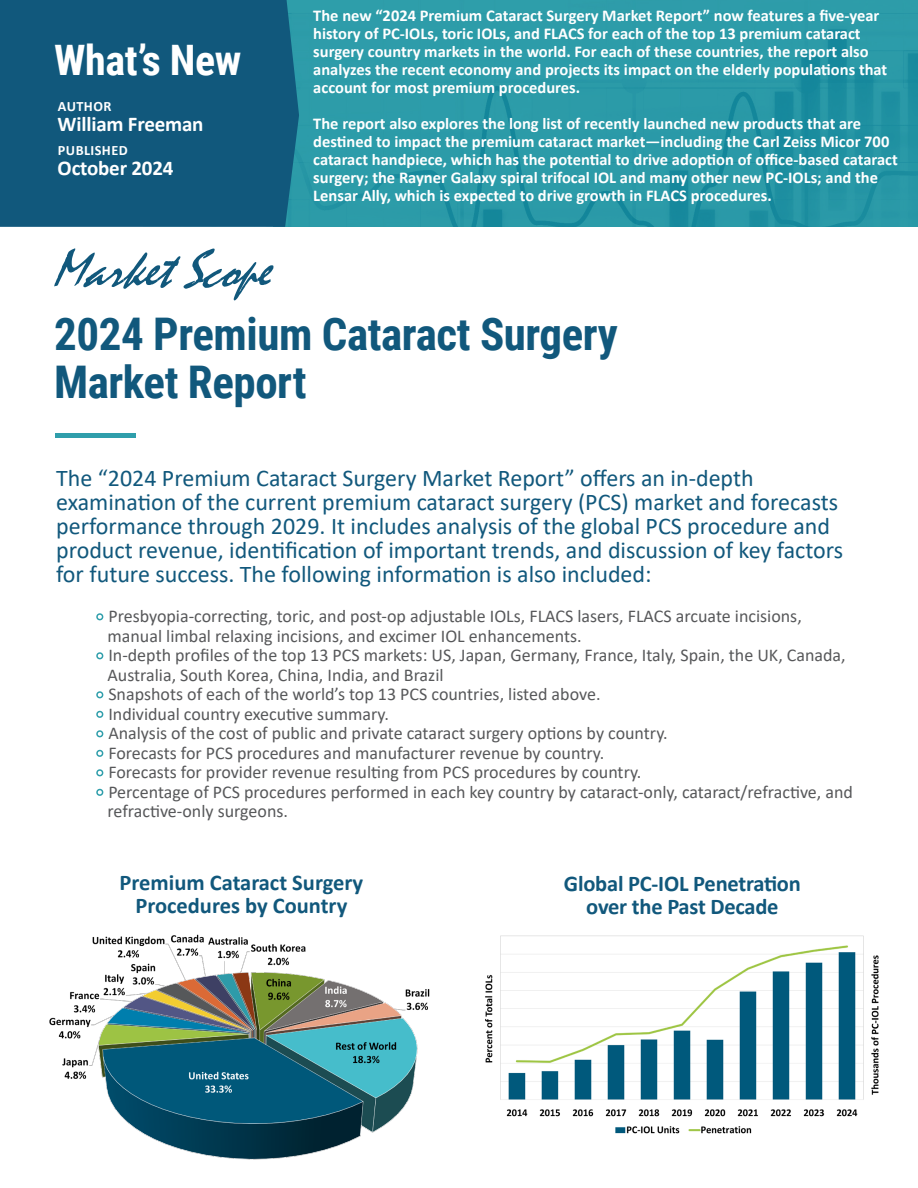
<style>
.page{position:relative;width:918px;height:1188px;background:#fff}
.page>*{position:absolute;margin:0;border:0;box-sizing:border-box;transform-origin:0 0}
.Page_Heading{font:700 45px "Roboto Condensed";letter-spacing:-.01em;color:#11587c}
.Page_Heading-2{font:700 42px "Roboto Condensed";letter-spacing:-.01em;color:#fff}
.t1{font:24px/24px "Calibri";color:#11587c}
.Page_Heading-3{font:700 22.5px/22.5px "Calibri";letter-spacing:-.01em;color:#11587c;text-align:center}
.t2{font:700 21px "Calibri";letter-spacing:-.01em;color:#fff}
.Page_Heading-4{font:18px/19.5px "Calibri";color:#57585a}
.t3{font:700 16.5px/18px "Calibri";color:#fff}
.t4{font:700 14.25px "Calibri";letter-spacing:.03em;color:#fff}
.s1{color:#2f9eab}
</style>
<div class="page">
<img style="left:299px;top:0;width:619px;height:227px">
<div style="left:0;top:0;width:143px;height:227px;background:#11587c"></div>
<div style="left:143px;top:0;width:156px;height:227px;background:#11587c"></div>
<svg style="left:54px;top:248px;width:219px;height:52px"></svg>
<div style="left:55px;top:433px;width:81px;height:5px;background:#2f9eab"></div>
<img style="left:49px;top:934px;width:381px;height:226px">
<img style="left:485px;top:935px;width:394px;height:199px">
<p class="Page_Heading-2" style="left:54px;top:30px;width:189px">What’s New</p>
<p class="t4" style="left:58px;top:96px;width:55px">AUTHOR</p>
<p class="t2" style="left:58px;top:109px;width:147px">William Freeman</p>
<p class="t4" style="left:58px;top:140px;width:71px">PUBLISHED</p>
<p class="t2" style="left:58px;top:153px;width:117px">October 2024</p>
<p class="t3" style="left:313px;top:6px;width:576px">The new “2024 Premium Cataract Surgery Market Report” now features a five-year history of PC-IOLs, toric IOLs, and FLACS for each of the top 13 premium cataract surgery country markets in the world. For each of these countries, the report also analyzes the recent economy and projects its impact on the elderly populations that account for most premium procedures.</p>
<p class="t3" style="left:313px;top:114px;width:586px">The report also explores the long list of recently launched new products that are destined to impact the premium cataract market—including the Carl Zeiss Micor 700 cataract handpiece, which has the potential to drive adoption of office-based cataract surgery; the Rayner Galaxy spiral trifocal IOL and many other new PC-IOLs; and the Lensar Ally, which is expected to drive growth in FLACS procedures.</p>
<p class="Page_Heading" style="left:54px;top:302px;width:565px">2024 Premium Cataract Surgery</p>
<p class="Page_Heading" style="left:54px;top:350px;width:254px">Market Report</p>
<p class="t1" style="left:56px;top:466px;width:789px">The “2024 Premium Cataract Surgery Market Report” offers an in-depth examination of the current premium cataract surgery (PCS) market and forecasts performance through 2029. It includes analysis of the global PCS procedure and product revenue, identification of important trends, and discussion of key factors for future success. The following information is also included:</p>
<p class="Page_Heading-4" style="left:108px;top:606px;width:696px;text-indent:-12px"><span class="s1">•</span> Presbyopia-correcting, toric, and post-op adjustable IOLs, FLACS lasers, FLACS arcuate incisions, manual limbal relaxing incisions, and excimer IOL enhancements.</p>
<p class="Page_Heading-4" style="left:108px;top:645px;width:740px;text-indent:-12px"><span class="s1">•</span> In-depth profiles of the top 13 PCS markets: US, Japan, Germany, France, Italy, Spain, the UK, Canada,<br>Australia, South Korea, China, India, and Brazil</p>
<p class="Page_Heading-4" style="left:95px;top:684px;width:507px"><span class="s1">•</span> Snapshots of each of the world’s top 13 PCS countries, listed above.</p>
<p class="Page_Heading-4" style="left:95px;top:704px;width:295px"><span class="s1">•</span> Individual country executive summary.</p>
<p class="Page_Heading-4" style="left:95px;top:723px;width:574px"><span class="s1">•</span> Analysis of the cost of public and private cataract surgery options by country.</p>
<p class="Page_Heading-4" style="left:95px;top:743px;width:510px"><span class="s1">•</span> Forecasts for PCS procedures and manufacturer revenue by country.</p>
<p class="Page_Heading-4" style="left:95px;top:762px;width:548px"><span class="s1">•</span> Forecasts for provider revenue resulting from PCS procedures by country.</p>
<p class="Page_Heading-4" style="left:108px;top:782px;width:747px;text-indent:-12px"><span class="s1">•</span> Percentage of PCS procedures performed in each key country by cataract-only, cataract/refractive, and refractive-only surgeons.</p>
<p class="Page_Heading-3" style="left:120px;top:871px;width:245px">Premium Cataract Surgery<br>Procedures by Country</p>
<p class="Page_Heading-3" style="left:564px;top:872px;width:238px">Global PC-IOL Penetration</p>
<p class="Page_Heading-3" style="left:586px;top:895px;width:194px">over the Past Decade</p>
</div>
